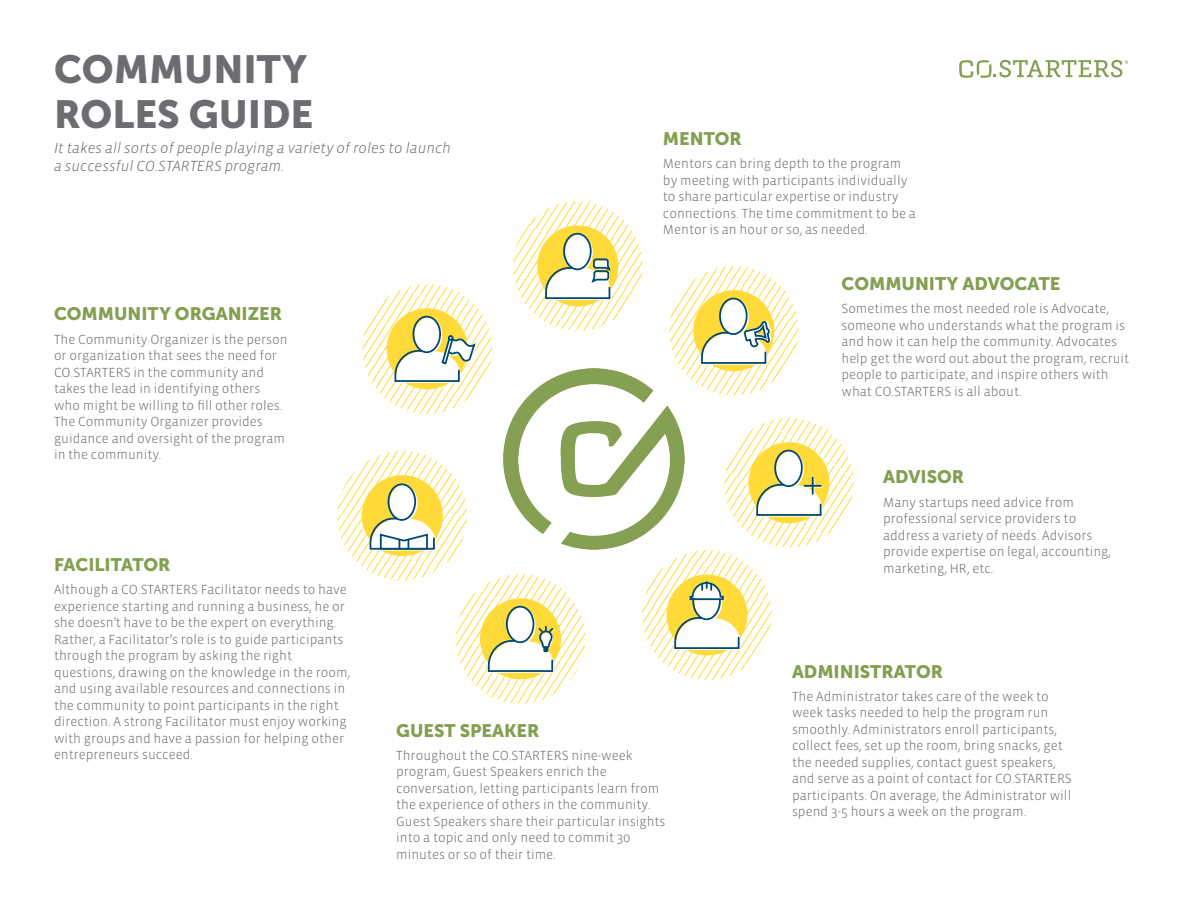
<style>
.page{position:relative;width:1188px;height:918px;background:#fff}
.page>*{position:absolute;margin:0;border:0;box-sizing:border-box;transform-origin:0 0}
.stages_header{font:39px/45px "Museo Sans 900";color:#6c6d70}
.stages_header-2{font:18px "Museo Sans 900";color:#849f51}
.italics_description{font:italic 300 15px/18px "Vista Sans OT";color:#6c6d70}
.description{font:300 13.5px/16.5px "Vista Sans OT";color:#6c6d70}
</style>
<div class="page">
<svg style="left:959px;top:60px;width:169px;height:18px"></svg>
<img style="left:503px;top:368px;width:172px;height:182px">
<svg style="left:362px;top:284px;width:130px;height:130px"></svg>
<svg style="left:513px;top:201px;width:130px;height:130px"></svg>
<svg style="left:669px;top:266px;width:130px;height:130px"></svg>
<svg style="left:642px;top:418px;width:212px;height:262px"></svg>
<div style="left:774px;top:450px;width:29px;height:37px;border:2px solid #004974;border-radius:50%"></div>
<svg style="left:338px;top:451px;width:247px;height:253px"></svg>
<p class="stages_header" style="left:54px;top:47px;width:261px">COMMUNITY<br>ROLES GUIDE</p>
<p class="italics_description" style="left:54px;top:139px;width:399px">It takes all sorts of people playing a variety of roles to launch a successful CO.STARTERS program.</p>
<p class="stages_header-2" style="left:54px;top:304px;width:230px">COMMUNITY ORGANIZER</p>
<p class="description" style="left:54px;top:331px;width:235px">The Community Organizer is the person or organization that sees the need for CO.STARTERS in the community and takes the lead in identifying others who might be willing to fill other roles.<br>The Community Organizer provides guidance and oversight of the program in the community.</p>
<p class="stages_header-2" style="left:663px;top:128px;width:80px">MENTOR</p>
<p class="description" style="left:663px;top:156px;width:254px">Mentors can bring depth to the program by meeting with participants individually to share particular expertise or industry connections. The time commitment to be a Mentor is an hour or so, as needed.</p>
<p class="stages_header-2" style="left:841px;top:273px;width:220px">COMMUNITY ADVOCATE</p>
<p class="description" style="left:841px;top:301px;width:289px">Sometimes the most needed role is Advocate, someone who understands what the program is and how it can help the community. Advocates help get the word out about the program, recruit people to participate, and inspire others with what CO.STARTERS is all about.</p>
<p class="stages_header-2" style="left:54px;top:555px;width:118px">FACILITATOR</p>
<p class="description" style="left:54px;top:582px;width:298px">Although a CO.STARTERS Facilitator needs to have experience starting and running a business, he or she doesn’t have to be the expert on everything.<br>Rather, a Facilitator’s role is to guide participants through the program by asking the right questions, drawing on the knowledge in the room, and using available resources and connections in the community to point participants in the right direction. A strong Facilitator must enjoy working with groups and have a passion for helping other entrepreneurs succeed.</p>
<p class="stages_header-2" style="left:396px;top:720px;width:145px">GUEST SPEAKER</p>
<p class="description" style="left:396px;top:747px;width:271px">Throughout the CO.STARTERS nine-week program, Guest Speakers enrich the conversation, letting participants learn from the experience of others in the community.<br>Guest Speakers share their particular insights into a topic and only need to commit 30 minutes or so of their time.</p>
<p class="stages_header-2" style="left:883px;top:467px;width:83px">ADVISOR</p>
<p class="description" style="left:883px;top:494px;width:230px">Many startups need advice from professional service providers to address a variety of needs. Advisors provide expertise on legal, accounting, marketing, HR, etc.</p>
<p class="stages_header-2" style="left:792px;top:661px;width:153px">ADMINISTRATOR</p>
<p class="description" style="left:792px;top:688px;width:281px">The Administrator takes care of the week to week tasks needed to help the program run smoothly. Administrators enroll participants, collect fees, set up the room, bring snacks, get the needed supplies, contact guest speakers, and serve as a point of contact for CO.STARTERS participants. On average, the Administrator will spend 3-5 hours a week on the program.</p>
</div>
